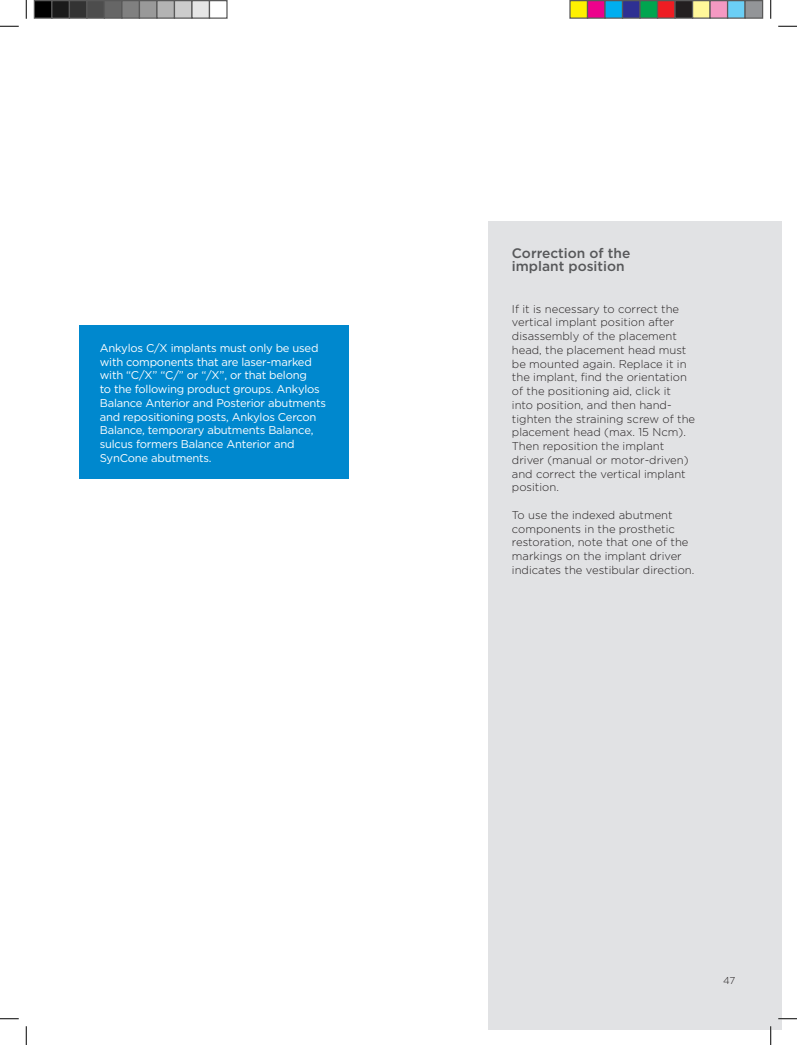
<style>
.page{position:relative;width:797px;height:1045px;background:#fff}
.page>*{position:absolute;margin:0;border:0;box-sizing:border-box;transform-origin:0 0}
.t1{font:500 13.75px/13.8px "Gotham";color:#57585a}
.t2{font:300 11.25px/13.8px "Gotham";color:#231f20}
.t3{font:11.25px/13.8px "Gotham";letter-spacing:-.02em;color:#fff}
.t4{font:300 10px "Gotham";color:#231f20}
</style>
<div class="page">
<div style="left:488px;top:221px;width:293px;height:808px;background:#e1e2e4"></div>
<div style="left:79px;top:326px;width:270px;height:153px;background:#0088ce"></div>
<svg style="left:0;top:25px;width:19px;height:2px"></svg>
<svg style="left:778px;top:25px;width:19px;height:2px"></svg>
<svg style="left:0;top:1018px;width:19px;height:1px"></svg>
<svg style="left:778px;top:1018px;width:19px;height:1px"></svg>
<svg style="left:25px;top:0;width:2px;height:19px"></svg>
<svg style="left:25px;top:1026px;width:2px;height:19px"></svg>
<svg style="left:770px;top:0;width:1px;height:19px"></svg>
<svg style="left:770px;top:1026px;width:1px;height:19px"></svg>
<div style="left:34px;top:1px;width:18px;height:17px;background:#000"></div>
<div style="left:34px;top:0;width:18px;height:19px;border:1px solid #595959"></div>
<div style="left:52px;top:1px;width:17px;height:17px;background:#1a1a1a"></div>
<div style="left:51px;top:0;width:19px;height:19px;border:1px solid #595959"></div>
<div style="left:69px;top:1px;width:18px;height:17px;background:#333"></div>
<div style="left:69px;top:0;width:19px;height:19px;border:1px solid #595959"></div>
<div style="left:87px;top:1px;width:17px;height:17px;background:#4d4d4d"></div>
<div style="left:86px;top:0;width:19px;height:19px;border:1px solid #595959"></div>
<div style="left:104px;top:1px;width:18px;height:17px;background:#666"></div>
<div style="left:104px;top:0;width:18px;height:19px;border:1px solid #595959"></div>
<div style="left:122px;top:1px;width:17px;height:17px;background:#808080"></div>
<div style="left:121px;top:0;width:19px;height:19px;border:1px solid #595959"></div>
<div style="left:139px;top:1px;width:18px;height:17px;background:#999"></div>
<div style="left:139px;top:0;width:19px;height:19px;border:1px solid #595959"></div>
<div style="left:157px;top:1px;width:17px;height:17px;background:#b3b3b3"></div>
<div style="left:156px;top:0;width:19px;height:19px;border:1px solid #595959"></div>
<div style="left:174px;top:1px;width:18px;height:17px;background:#ccc"></div>
<div style="left:174px;top:0;width:18px;height:19px;border:1px solid #595959"></div>
<div style="left:192px;top:1px;width:17px;height:17px;background:#e6e6e6"></div>
<div style="left:191px;top:0;width:19px;height:19px;border:1px solid #595959"></div>
<div style="left:209px;top:0;width:19px;height:19px;border:1px solid #595959"></div>
<div style="left:570px;top:1px;width:17px;height:17px;background:#fff101"></div>
<div style="left:569px;top:0;width:19px;height:19px;border:1px solid #595959"></div>
<div style="left:587px;top:1px;width:18px;height:17px;background:#ed028c"></div>
<div style="left:587px;top:0;width:18px;height:19px;border:1px solid #595959"></div>
<div style="left:605px;top:1px;width:17px;height:17px;background:#00aeef"></div>
<div style="left:604px;top:0;width:19px;height:19px;border:1px solid #595959"></div>
<div style="left:622px;top:1px;width:18px;height:17px;background:#2e3092"></div>
<div style="left:622px;top:0;width:18px;height:19px;border:1px solid #595959"></div>
<div style="left:640px;top:1px;width:17px;height:17px;background:#00a54f"></div>
<div style="left:639px;top:0;width:19px;height:19px;border:1px solid #595959"></div>
<div style="left:657px;top:1px;width:18px;height:17px;background:#ee1d23"></div>
<div style="left:657px;top:0;width:18px;height:19px;border:1px solid #595959"></div>
<div style="left:675px;top:1px;width:17px;height:17px;background:#231f20"></div>
<div style="left:674px;top:0;width:19px;height:19px;border:1px solid #595959"></div>
<div style="left:692px;top:1px;width:18px;height:17px;background:#fff79a"></div>
<div style="left:692px;top:0;width:18px;height:19px;border:1px solid #595959"></div>
<div style="left:710px;top:1px;width:17px;height:17px;background:#f499c2"></div>
<div style="left:709px;top:0;width:19px;height:19px;border:1px solid #595959"></div>
<div style="left:727px;top:1px;width:18px;height:17px;background:#6bcff6"></div>
<div style="left:727px;top:0;width:18px;height:19px;border:1px solid #595959"></div>
<div style="left:745px;top:1px;width:17px;height:17px;background:#939598"></div>
<div style="left:744px;top:0;width:19px;height:19px;border:1px solid #595959"></div>
<p class="t3" style="left:100px;top:341px;width:228px">Ankylos C/X implants must only be used with components that are laser-marked with “C/X” “C/” or “/X”, or that belong<br>to the following product groups. Ankylos Balance Anterior and Posterior abutments and repositioning posts, Ankylos Cercon Balance, temporary abutments Balance, sulcus formers Balance Anterior and SynCone abutments.</p>
<p class="t1" style="left:512px;top:246px;width:120px">Correction of the implant position</p>
<p class="t2" style="left:512px;top:301px;width:185px">If it is necessary to correct the vertical implant position after disassembly of the placement head, the placement head must be mounted again. Replace it in the implant, find the orientation of the positioning aid, click it<br>into position, and then hand&shy;tighten the straining screw of the placement head (max. 15 Ncm).<br>Then reposition the implant driver (manual or motor-driven) and correct the vertical implant position.</p>
<p class="t2" style="left:512px;top:508px;width:184px">To use the indexed abutment components in the prosthetic restoration, note that one of the markings on the implant driver indicates the vestibular direction.</p>
<p class="t4" style="left:723px;top:974px;width:14px">47</p>
</div>
